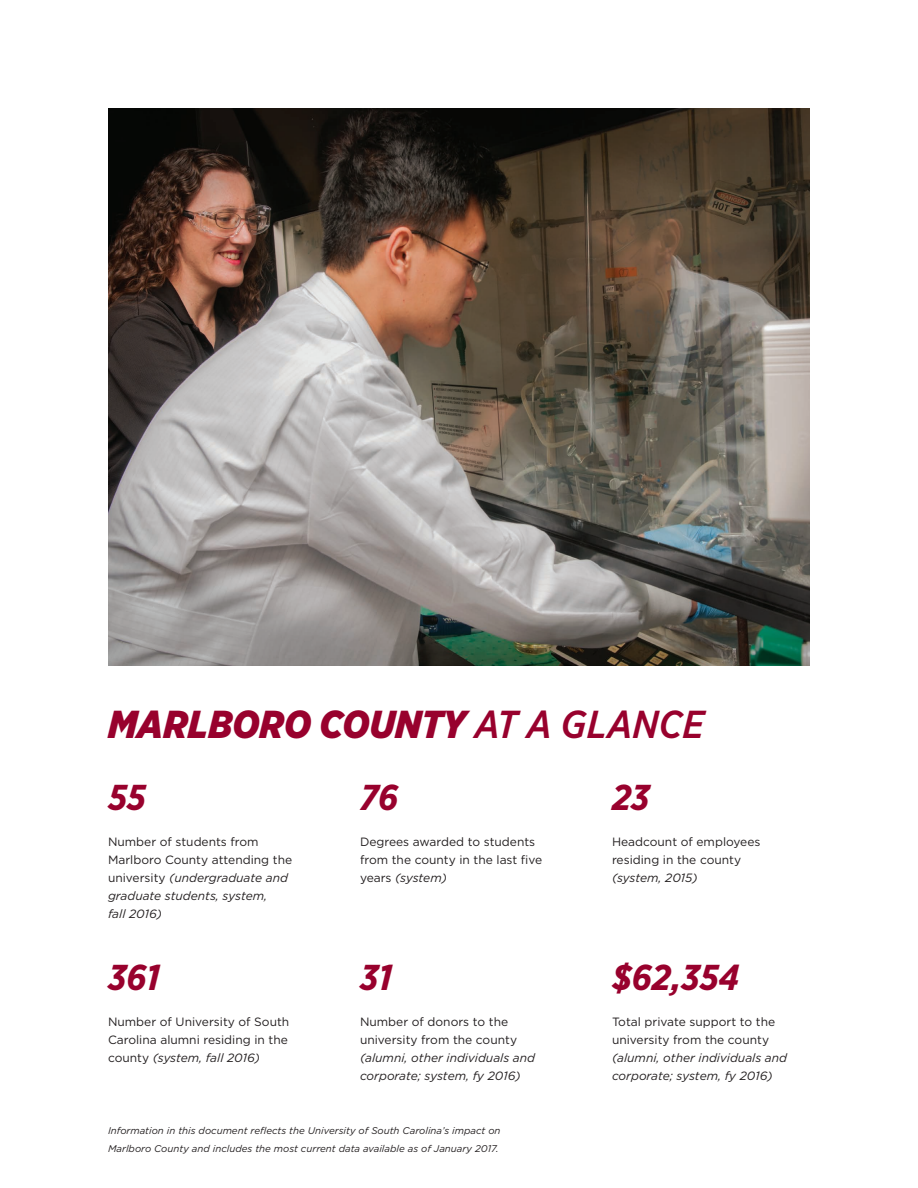
<style>
.page{position:relative;width:918px;height:1188px;background:#fff}
.page>*{position:absolute;margin:0;border:0;box-sizing:border-box;transform-origin:0 0}
.t1{font:italic 900 39px "Gotham Narrow";color:#98012d}
.t2{font:italic 700 36px "Gotham Narrow";letter-spacing:-.005em;color:#98012d}
.t3{font:12px/18px "Gotham";color:#231f20}
.t4{font:italic 12px/18px "Gotham";color:#231f20}
.t5{font:italic 9.75px/18px "Gotham";color:#231f20}
.s1{font-weight:500}
.s2{font-style:italic}
</style>
<div class="page">
<img style="left:108px;top:108px;width:702px;height:558px">
<h1 class="t1" style="left:108px;top:699px;width:598px">MARLBORO COUNTY <span class="s1">AT A GLANCE</span></h1>
<h2 class="t2" style="left:108px;top:774px;width:39px">55</h2>
<p class="t3" style="left:108px;top:832px;width:186px">Number of students from<br>Marlboro County attending the university <span class="s2">(undergraduate and graduate students, system,<br>fall 2016)</span></p>
<h2 class="t2" style="left:108px;top:954px;width:54px">361</h2>
<p class="t3" style="left:108px;top:1012px;width:183px">Number of University of South<br>Carolina alumni residing in the county <span class="s2">(system, fall 2016)</span></p>
<h2 class="t2" style="left:360px;top:774px;width:40px">76</h2>
<p class="t3" style="left:360px;top:832px;width:184px">Degrees awarded to students from the county in the last five years <span class="s2">(system)</span></p>
<h2 class="t2" style="left:360px;top:954px;width:34px">31</h2>
<p class="t3" style="left:360px;top:1012px;width:159px">Number of donors to the university from the county</p>
<p class="t4" style="left:360px;top:1048px;width:177px">(alumni, other individuals and corporate; system, fy 2016)</p>
<p class="t5" style="left:108px;top:1121px;width:394px">Information in this document reflects the University of South Carolina’s impact on<br>Marlboro County and includes the most current data available as of January 2017.</p>
<h2 class="t2" style="left:612px;top:774px;width:39px">23</h2>
<p class="t3" style="left:612px;top:832px;width:150px">Headcount of employees residing in the county</p>
<p class="t4" style="left:612px;top:868px;width:87px">(system, 2015)</p>
<h2 class="t2" style="left:612px;top:954px;width:129px">$62,354</h2>
<p class="t3" style="left:612px;top:1012px;width:165px">Total private support to the university from the county</p>
<p class="t4" style="left:612px;top:1048px;width:177px">(alumni, other individuals and corporate; system, fy 2016)</p>
</div>
